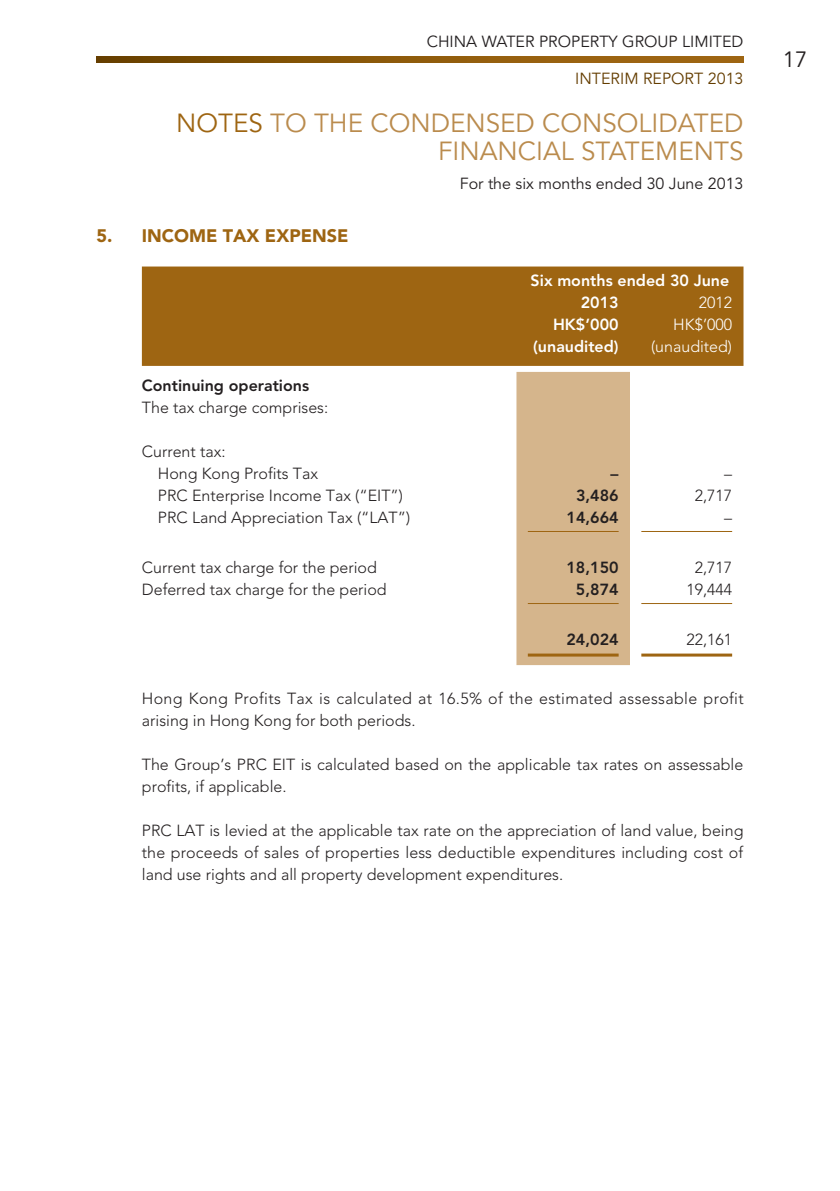
<style>
.page{position:relative;width:840px;height:1191px;background:#fff}
.page>*{position:absolute;margin:0;border:0;box-sizing:border-box;transform-origin:0 0}
.t1{font:26px "Avenir LT Std";color:#ba8b4d}
.t2{font:26px "Avenir LT Std";color:#9e6512}
.t3{font:22px "Avenir LT Std";color:#231f20}
.t4{font:900 18px "Avenir LT Std";color:#9e6512}
.t5{font:300 16px/22px "Avenir LT Std";color:#231f20}
.t6{font:300 16px/22px "Avenir LT Std";letter-spacing:.02em;color:#231f20}
.t7{font:16px "Avenir LT Std";color:#231f20}
.t8{font:800 16px "Avenir LT Std";color:#231f20}
.t9{font:800 16px/22px "Avenir LT Std";color:#fff}
.t10{font:300 16px "Avenir LT Std";color:#fff}
.t11{font:16px "Avenir LT Std";color:#643d00}
</style>
<div class="page">
<svg style="left:96px;top:57px;width:647px;height:5px;background:#8a580a"></svg>
<div style="left:142px;top:266px;width:601px;height:100px;background:#9e6512"></div>
<div style="left:516px;top:372px;width:113px;height:293px;background:#d5b58c"></div>
<hr style="left:527px;top:531px;width:91px;height:1px;background:#9e6512">
<hr style="left:641px;top:531px;width:90px;height:1px;background:#9e6512">
<hr style="left:527px;top:603px;width:91px;height:1px;background:#9e6512">
<hr style="left:641px;top:603px;width:90px;height:1px;background:#9e6512">
<hr style="left:527px;top:653px;width:91px;height:3px;background:#9e6512">
<hr style="left:641px;top:653px;width:90px;height:3px;background:#9e6512">
<p class="t7" style="left:426px;top:33px;width:318px">CHINA WATER PROPERTY GROUP LIMITED</p>
<p class="t11" style="left:575px;top:69px;width:170px">INTERIM REPORT 2013</p>
<h1 class="t2" style="left:176px;top:108px;width:38px">NOTES</h1>
<h1 class="t1" style="left:270px;top:108px;width:61px">TO THE</h1>
<h1 class="t1" style="left:370px;top:108px;width:38px">CONDENSED</h1>
<h1 class="t1" style="left:542px;top:108px;width:36px">CONSOLIDATED</h1>
<h1 class="t1" style="left:438px;top:136px;width:31px">FINANCIAL</h1>
<h1 class="t1" style="left:580px;top:136px;width:32px">STATEMENTS</h1>
<p class="t4" style="left:96px;top:225px;width:253px">5. INCOME TAX EXPENSE</p>
<p class="t8" style="left:142px;top:376px;width:169px">Continuing operations</p>
<p class="t5" style="left:142px;top:397px;width:188px">The tax charge comprises:</p>
<p class="t5" style="left:158px;top:441px;width:162px;text-indent:-16px">Current tax:<br>Hong Kong Profits Tax</p>
<p class="t7" style="left:459px;top:174px;width:285px">FOR THE SIX MONTHS ENDED 30 JUNE 2013</p>
<p class="t9" style="left:580px;top:269px;width:150px;text-indent:-50px">Six months ended 30 June<br>2013</p>
<p class="t10" style="left:698px;top:293px;width:35px">2012</p>
<p class="t9" style="left:553px;top:313px;width:67px">HK$’000</p>
<p class="t10" style="left:673px;top:315px;width:60px">HK$’000</p>
<p class="t9" style="left:533px;top:335px;width:87px">(unaudited)</p>
<p class="t10" style="left:650px;top:337px;width:82px">(unaudited)</p>
<p class="t8" style="left:610px;top:464px;width:9px">–</p>
<p class="t5" style="left:723px;top:463px;width:9px">–</p>
<p class="t5" style="left:158px;top:485px;width:246px">PRC Enterprise Income Tax (“EIT”)</p>
<p class="t8" style="left:575px;top:486px;width:44px">3,486</p>
<p class="t5" style="left:694px;top:485px;width:39px">2,717</p>
<p class="t5" style="left:158px;top:507px;width:253px">PRC Land Appreciation Tax (“LAT”)</p>
<p class="t8" style="left:566px;top:508px;width:54px">14,664</p>
<p class="t5" style="left:723px;top:507px;width:9px">–</p>
<p class="t5" style="left:142px;top:557px;width:236px">Current tax charge for the period</p>
<p class="t8" style="left:566px;top:558px;width:54px">18,150</p>
<p class="t5" style="left:694px;top:557px;width:39px">2,717</p>
<p class="t5" style="left:142px;top:579px;width:246px">Deferred tax charge for the period</p>
<p class="t8" style="left:575px;top:580px;width:44px">5,874</p>
<p class="t5" style="left:686px;top:579px;width:47px">19,444</p>
<p class="t8" style="left:566px;top:630px;width:54px">24,024</p>
<p class="t5" style="left:686px;top:629px;width:47px">22,161</p>
<p class="t6" style="left:142px;top:687px;width:603px">Hong Kong Profits Tax is calculated at 16.5% of the estimated assessable profit arising in Hong Kong for both periods.</p>
<p class="t5" style="left:142px;top:753px;width:602px">The Group’s PRC EIT is calculated based on the applicable tax rates on assessable profits, if applicable.</p>
<p class="t5" style="left:142px;top:819px;width:602px;text-align:justify">PRC LAT is levied at the applicable tax rate on the appreciation of land value, being the proceeds of sales of properties less deductible expenditures including cost of land use rights and all property development expenditures.</p>
<h2 class="t3" style="left:782px;top:47px;width:26px">17</h2>
</div>
